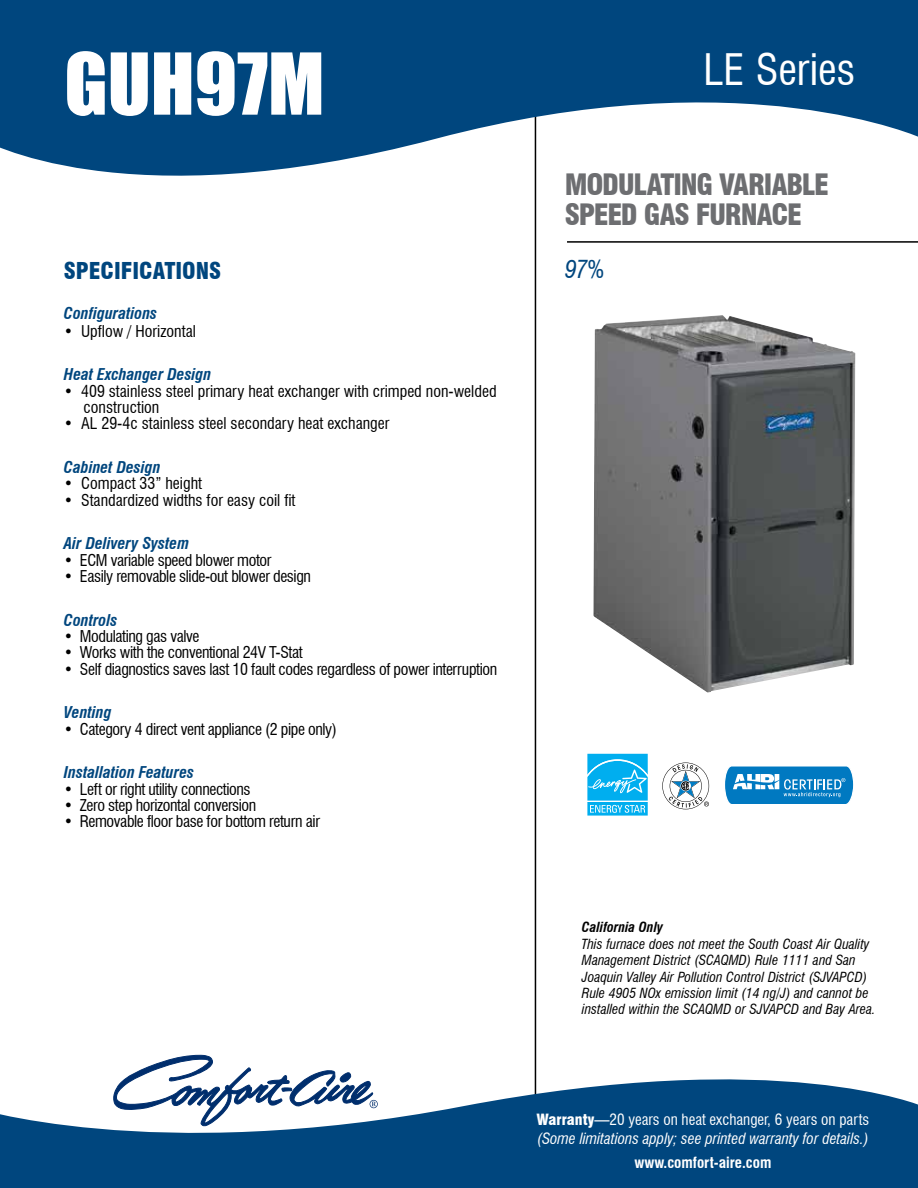
<style>
.page{position:relative;width:918px;height:1188px;background:#fff}
.page>*{position:absolute;margin:0;border:0;box-sizing:border-box;transform-origin:0 0}
.t1{font:78.75px "Impact";color:#fff}
.t2{font:condensed 42.45px "Swiss 721 BT";letter-spacing:-.005em;color:#fff}
.t3{font:900 condensed 28.8px/30.3px "Swiss 721 BT";letter-spacing:-.045em;color:#6d6e71}
.t4{font:italic condensed 24.3px "Swiss 721 BT";color:#00467e}
.t5{font:900 condensed 22.65px "Swiss 721 BT";color:#00467e}
.t6{font:condensed 15.9px "Swiss 721 BT";letter-spacing:-.025em;color:#000}
.t7{font:condensed 15.9px/16.4px "Swiss 721 BT";color:#000}
.t8{font:italic 700 condensed 15.9px "Swiss 721 BT";color:#00467e}
.t9{font:italic condensed 15.15px/19.6px "Swiss 721 BT";color:#fff}
.t10{font:700 condensed 15.15px "Swiss 721 BT";color:#fff}
.t11{font:italic condensed 13.65px/16.4px "Swiss 721 BT";color:#000}
.t12{font:italic 700 condensed 13.65px "Swiss 721 BT";color:#000}
.s1{font-weight:900;font-style:normal}
.s2{font-style:normal}
</style>
<div class="page">
<div style="left:586px;top:752px;width:63px;height:50px;background:#c5ecfb"></div>
<svg style="left:586px;top:754px;width:63px;height:62px;background:#34bef2"></svg>
<svg style="left:662px;top:763px;width:47px;height:46px"></svg>
<svg style="left:725px;top:767px;width:129px;height:37px;background:#3092cc"></svg>
<img style="left:593px;top:315px;width:262px;height:378px">
<hr style="left:535px;top:94px;width:1px;height:1007px;background:#000">
<svg style="left:0;top:0;width:918px;height:222px;fill:#00467e"></svg>
<svg style="left:0;top:1046px;width:918px;height:142px;fill:#00467e"></svg>
<svg style="left:113px;top:1055px;width:265px;height:71px"></svg>
<hr style="left:567px;top:241px;width:351px;height:2px;background:#000">
<h1 class="t1" style="left:64px;top:23px;width:262px">GUH97M</h1>
<h3 class="t5" style="left:64px;top:257px;width:159px">SPECIFICATIONS</h3>
<p class="t8" style="left:64px;top:303px;width:95px">Configurations</p>
<p class="t7" style="left:64px;top:323px;width:134px">• Upflow / Horizontal</p>
<p class="t8" style="left:64px;top:365px;width:149px">Heat Exchanger Design</p>
<p class="t7" style="left:84px;top:383px;width:414px;text-indent:-20px">• 409 stainless steel primary heat exchanger with crimped non-welded construction</p>
<p class="t7" style="left:64px;top:415px;width:327px">• AL 29-4c stainless steel secondary heat exchanger</p>
<p class="t8" style="left:64px;top:458px;width:98px">Cabinet Design</p>
<p class="t7" style="left:64px;top:475px;width:140px">• Compact 33” height</p>
<p class="t7" style="left:64px;top:492px;width:233px">• Standardized widths for easy coil fit</p>
<p class="t8" style="left:64px;top:534px;width:127px">Air Delivery System</p>
<p class="t6" style="left:64px;top:550px;width:209px">• ECM variable speed blower motor</p>
<p class="t6" style="left:64px;top:567px;width:249px">• Easily removable slide-out blower design</p>
<p class="t8" style="left:64px;top:610px;width:55px">Controls</p>
<p class="t6" style="left:64px;top:627px;width:137px">• Modulating gas valve</p>
<p class="t6" style="left:64px;top:643px;width:240px">• Works with the conventional 24V T-Stat</p>
<p class="t6" style="left:64px;top:659px;width:435px">• Self diagnostics saves last 10 fault codes regardless of power interruption</p>
<p class="t8" style="left:64px;top:703px;width:49px">Venting</p>
<p class="t6" style="left:64px;top:719px;width:275px">• Category 4 direct vent appliance (2 pipe only)</p>
<p class="t8" style="left:64px;top:763px;width:132px">Installation Features</p>
<p class="t6" style="left:64px;top:779px;width:188px">• Left or right utility connections</p>
<p class="t6" style="left:64px;top:796px;width:194px">• Zero step horizontal conversion</p>
<p class="t6" style="left:64px;top:812px;width:258px">• Removable floor base for bottom return air</p>
<h2 class="t2" style="left:703px;top:44px;width:154px">LE Series</h2>
<h3 class="t3" style="left:565px;top:169px;width:266px">MODULATING VARIABLE<br>SPEED GAS FURNACE</h3>
<h3 class="t4" style="left:565px;top:255px;width:41px">97%</h3>
<p class="t12" style="left:582px;top:919px;width:83px">California Only</p>
<p class="t11" style="left:582px;top:936px;width:295px">This furnace does not meet the South Coast Air Quality Management District (SCAQMD) Rule 1111 and San Joaquin Valley Air Pollution Control District (SJVAPCD)<br>Rule 4905 NOx emission limit (14 ng/J) and cannot be installed within the SCAQMD or SJVAPCD and Bay Area.</p>
<p class="t9" style="left:537px;top:1109px;width:334px"><span class="s1">Warranty</span><span class="s2">—20 years on heat exchanger, 6 years on parts </span>(Some limitations apply; see printed warranty for details.)</p>
<p class="t10" style="left:635px;top:1153px;width:138px">www.comfort-aire.com</p>
</div>
